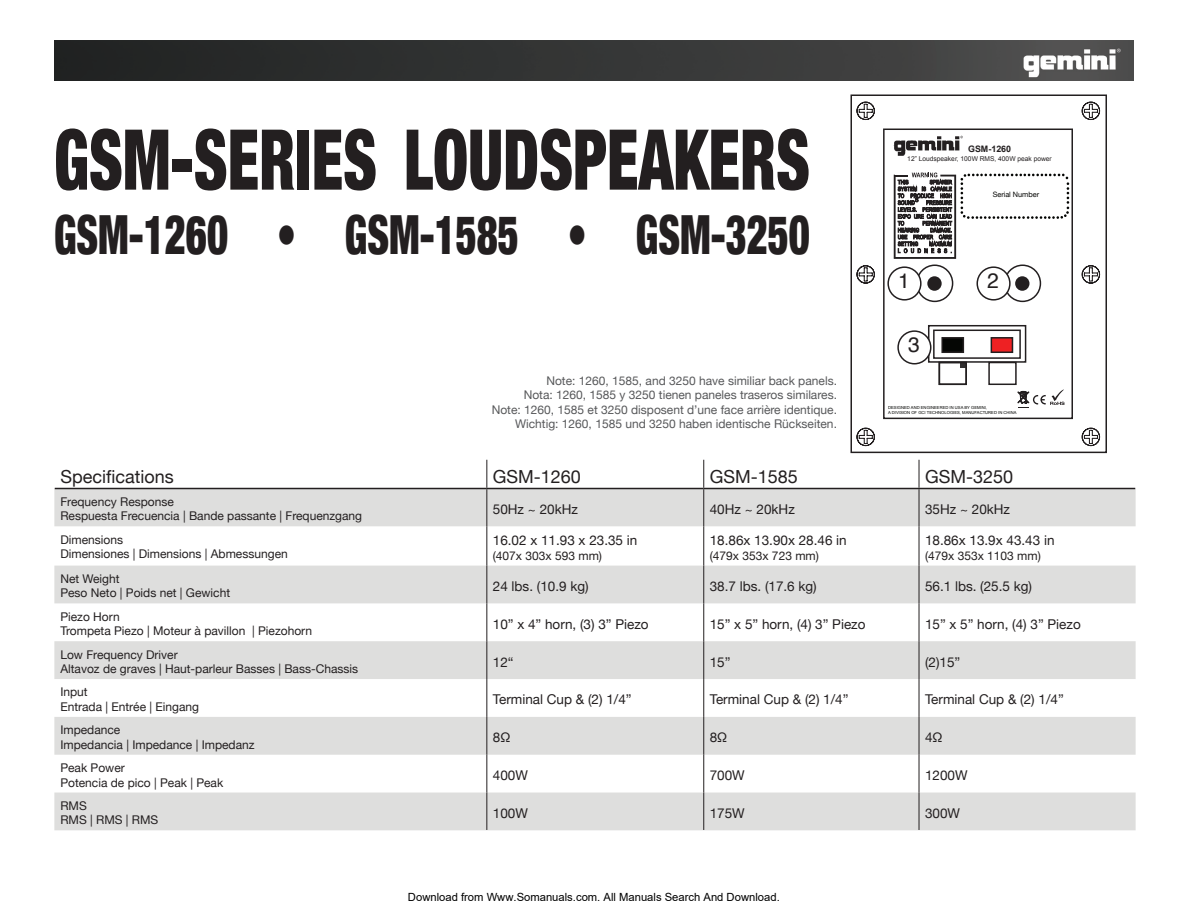
<style>
.page{position:relative;width:1188px;height:918px;background:#fff}
.page>*{position:absolute;margin:0;border:0;box-sizing:border-box;transform-origin:0 0}
.t1{font:900 condensed 84px "Helvetica Neue";color:#231f20;scale:.75 1}
.t2{font:900 condensed 54px "Helvetica Neue";color:#231f20;scale:.75 1}
.t3{font:21px "Helvetica";color:#231f20}
.t4{font:18px "Helvetica Neue";color:#231f20}
.t5{font:13.5px "Helvetica Neue";color:#231f20}
.t6{font:12px/14.4px "Helvetica Neue";color:#231f20}
.t7{font:12px/14.4px "Helvetica Neue";color:#57585a;text-align:right}
.t8{font:11.25px "Arial";color:#000}
.t9{font:700 8.85px "Arial";color:#231f20}
.t10{font:7.35px "Helvetica Neue";color:#040503}
.t11{font:6.6px "Arial";color:#231f20}
.t12{font:4.2px/4.9px "Arial";color:#050604}
</style>
<div class="page">
<img style="left:54px;top:40px;width:1080px;height:41px">
<svg style="left:54px;top:489px;width:1082px;height:341px;fill:#dededd"></svg>
<svg style="left:486px;top:460px;width:1px;height:28px"></svg>
<hr style="left:486px;top:489px;width:1px;height:37px;background:#231f20">
<hr style="left:486px;top:526px;width:1px;height:40px;background:#231f20">
<hr style="left:486px;top:566px;width:1px;height:37px;background:#231f20">
<hr style="left:486px;top:603px;width:1px;height:38px;background:#231f20">
<hr style="left:486px;top:641px;width:1px;height:38px;background:#231f20">
<hr style="left:486px;top:679px;width:1px;height:38px;background:#231f20">
<hr style="left:486px;top:717px;width:1px;height:38px;background:#231f20">
<hr style="left:486px;top:755px;width:1px;height:38px;background:#231f20">
<hr style="left:486px;top:793px;width:1px;height:37px;background:#231f20">
<svg style="left:703px;top:460px;width:1px;height:28px"></svg>
<svg style="left:919px;top:460px;width:1px;height:28px"></svg>
<hr style="left:703px;top:489px;width:1px;height:37px;background:#231f20">
<hr style="left:919px;top:489px;width:1px;height:37px;background:#231f20">
<hr style="left:703px;top:526px;width:1px;height:40px;background:#231f20">
<hr style="left:919px;top:526px;width:1px;height:40px;background:#231f20">
<hr style="left:703px;top:566px;width:1px;height:37px;background:#231f20">
<hr style="left:919px;top:566px;width:1px;height:37px;background:#231f20">
<hr style="left:703px;top:603px;width:1px;height:38px;background:#231f20">
<hr style="left:919px;top:603px;width:1px;height:38px;background:#231f20">
<hr style="left:703px;top:641px;width:1px;height:38px;background:#231f20">
<hr style="left:919px;top:641px;width:1px;height:38px;background:#231f20">
<hr style="left:703px;top:679px;width:1px;height:38px;background:#231f20">
<hr style="left:919px;top:679px;width:1px;height:38px;background:#231f20">
<hr style="left:703px;top:717px;width:1px;height:38px;background:#231f20">
<hr style="left:919px;top:717px;width:1px;height:38px;background:#231f20">
<hr style="left:703px;top:755px;width:1px;height:38px;background:#231f20">
<hr style="left:919px;top:755px;width:1px;height:38px;background:#231f20">
<hr style="left:703px;top:793px;width:1px;height:37px;background:#231f20">
<hr style="left:919px;top:793px;width:1px;height:37px;background:#231f20">
<hr style="left:55px;top:488px;width:432px;height:1px;background:#231f20">
<hr style="left:487px;top:488px;width:217px;height:1px;background:#231f20">
<hr style="left:704px;top:488px;width:215px;height:1px;background:#231f20">
<hr style="left:919px;top:488px;width:216px;height:1px;background:#231f20">
<svg style="left:850px;top:94px;width:257px;height:360px"></svg>
<svg style="left:856px;top:101px;width:245px;height:346px"></svg>
<svg style="left:894px;top:136px;width:69px;height:20px"></svg>
<svg style="left:1018px;top:389px;width:47px;height:19px"></svg>
<svg style="left:894px;top:173px;width:175px;height:86px"></svg>
<div style="left:888px;top:267px;width:33px;height:33px;background:#fff;border-radius:50%"></div>
<div style="left:887px;top:266px;width:35px;height:35px;border:2px solid #231f20;border-radius:50%"></div>
<div style="left:977px;top:267px;width:33px;height:33px;background:#fff;border-radius:50%"></div>
<div style="left:976px;top:266px;width:35px;height:35px;border:2px solid #231f20;border-radius:50%"></div>
<div style="left:898px;top:331px;width:33px;height:33px;background:#fff;border-radius:50%"></div>
<div style="left:897px;top:330px;width:35px;height:34px;border:2px solid #231f20;border-radius:50%"></div>
<h1 class="t1" style="left:54px;top:108px;width:1009px">GSM-SERIES LOUDSPEAKERS</h1>
<h2 class="t2" style="left:54px;top:202px;width:1009px">GSM-1260 • GSM-1585 • GSM-3250</h2>
<p class="t7" style="left:492px;top:373px;width:347px">Note: 1260, 1585, and 3250 have similiar back panels.<br>Nota: 1260, 1585 y 3250 tienen paneles traseros similares.<br>Note: 1260, 1585 et 3250 disposent d’une face arrière identique.<br>Wichtig: 1260, 1585 und 3250 haben identische Rückseiten.</p>
<p class="t9" style="left:968px;top:143px;width:45px">GSM-1260</p>
<p class="t11" style="left:907px;top:154px;width:146px">12” Loudspeaker, 100W RMS, 400W peak power</p>
<p class="t10" style="left:993px;top:190px;width:48px">Serial Number</p>
<h3 class="t3" style="left:898px;top:265px;width:13px">1</h3>
<h3 class="t3" style="left:987px;top:265px;width:13px">2</h3>
<h3 class="t3" style="left:908px;top:329px;width:13px">3</h3>
<p class="t12" style="left:888px;top:405px;width:130px">DESIGNED AND ENGINEERED IN USA BY GEMINI,<br>A DIVISION OF GCI TECHNOLOGIES, MANUFACTURED IN CHINA</p>
<h3 class="t4" style="left:60px;top:465px;width:115px">Specifications</h3>
<h3 class="t4" style="left:493px;top:465px;width:90px">GSM-1260</h3>
<h3 class="t4" style="left:710px;top:465px;width:90px">GSM-1585</h3>
<h3 class="t4" style="left:925px;top:465px;width:90px">GSM-3250</h3>
<p class="t6" style="left:60px;top:494px;width:303px">Frequency Response<br>Respuesta Frecuencia | Bande passante | Frequenzgang</p>
<p class="t5" style="left:493px;top:501px;width:87px">50Hz ~ 20kHz</p>
<p class="t5" style="left:710px;top:501px;width:87px">40Hz ~ 20kHz</p>
<p class="t5" style="left:925px;top:501px;width:87px">35Hz ~ 20kHz</p>
<p class="t6" style="left:60px;top:532px;width:229px">Dimensions<br>Dimensiones | Dimensions | Abmessungen</p>
<p class="t5" style="left:493px;top:532px;width:146px">16.02 x 11.93 x 23.35 in</p>
<p class="t5" style="left:710px;top:532px;width:139px">18.86x 13.90x 28.46 in</p>
<p class="t6" style="left:710px;top:548px;width:111px">(479x 353x 723 mm)</p>
<p class="t5" style="left:925px;top:532px;width:131px">18.86x 13.9x 43.43 in</p>
<p class="t6" style="left:925px;top:548px;width:117px">(479x 353x 1103 mm)</p>
<p class="t6" style="left:493px;top:548px;width:111px">(407x 303x 593 mm)</p>
<p class="t6" style="left:60px;top:571px;width:171px">Net Weight<br>Peso Neto | Poids net | Gewicht</p>
<p class="t5" style="left:493px;top:578px;width:97px">24 lbs. (10.9 kg)</p>
<p class="t5" style="left:710px;top:578px;width:109px">38.7 lbs. (17.6 kg)</p>
<p class="t5" style="left:925px;top:578px;width:109px">56.1 lbs. (25.5 kg)</p>
<p class="t6" style="left:60px;top:609px;width:253px">Piezo Horn<br>Trompeta Piezo | Moteur à pavillon | Piezohorn</p>
<p class="t5" style="left:493px;top:616px;width:157px">10” x 4” horn, (3) 3” Piezo</p>
<p class="t5" style="left:710px;top:616px;width:157px">15” x 5” horn, (4) 3” Piezo</p>
<p class="t5" style="left:925px;top:616px;width:157px">15” x 5” horn, (4) 3” Piezo</p>
<p class="t6" style="left:60px;top:647px;width:299px">Low Frequency Driver<br>Altavoz de graves | Haut-parleur Basses | Bass-Chassis</p>
<p class="t5" style="left:493px;top:654px;width:22px">12“</p>
<p class="t5" style="left:710px;top:654px;width:22px">15”</p>
<p class="t5" style="left:925px;top:654px;width:37px">(2)15”</p>
<p class="t6" style="left:60px;top:685px;width:140px">Input<br>Entrada | Entrée | Eingang</p>
<p class="t5" style="left:493px;top:692px;width:140px">Terminal Cup &amp; (2) 1/4”</p>
<p class="t5" style="left:710px;top:692px;width:140px">Terminal Cup &amp; (2) 1/4”</p>
<p class="t5" style="left:925px;top:692px;width:140px">Terminal Cup &amp; (2) 1/4”</p>
<p class="t6" style="left:60px;top:723px;width:196px">Impedance<br>Impedancia | Impedance | Impedanz</p>
<p class="t5" style="left:493px;top:729px;width:19px">8Ω</p>
<p class="t5" style="left:710px;top:729px;width:19px">8Ω</p>
<p class="t5" style="left:925px;top:729px;width:19px">4Ω</p>
<p class="t6" style="left:60px;top:761px;width:164px">Peak Power<br>Potencia de pico | Peak | Peak</p>
<p class="t5" style="left:493px;top:767px;width:37px">400W</p>
<p class="t5" style="left:710px;top:767px;width:37px">700W</p>
<p class="t5" style="left:925px;top:767px;width:44px">1200W</p>
<p class="t6" style="left:60px;top:798px;width:100px">RMS<br>RMS | RMS | RMS</p>
<p class="t5" style="left:493px;top:805px;width:37px">100W</p>
<p class="t5" style="left:710px;top:805px;width:37px">175W</p>
<p class="t5" style="left:925px;top:805px;width:37px">300W</p>
<p class="t8" style="left:408px;top:890px;width:373px">Download from Www.Somanuals.com. All Manuals Search And Download.</p>
</div>
